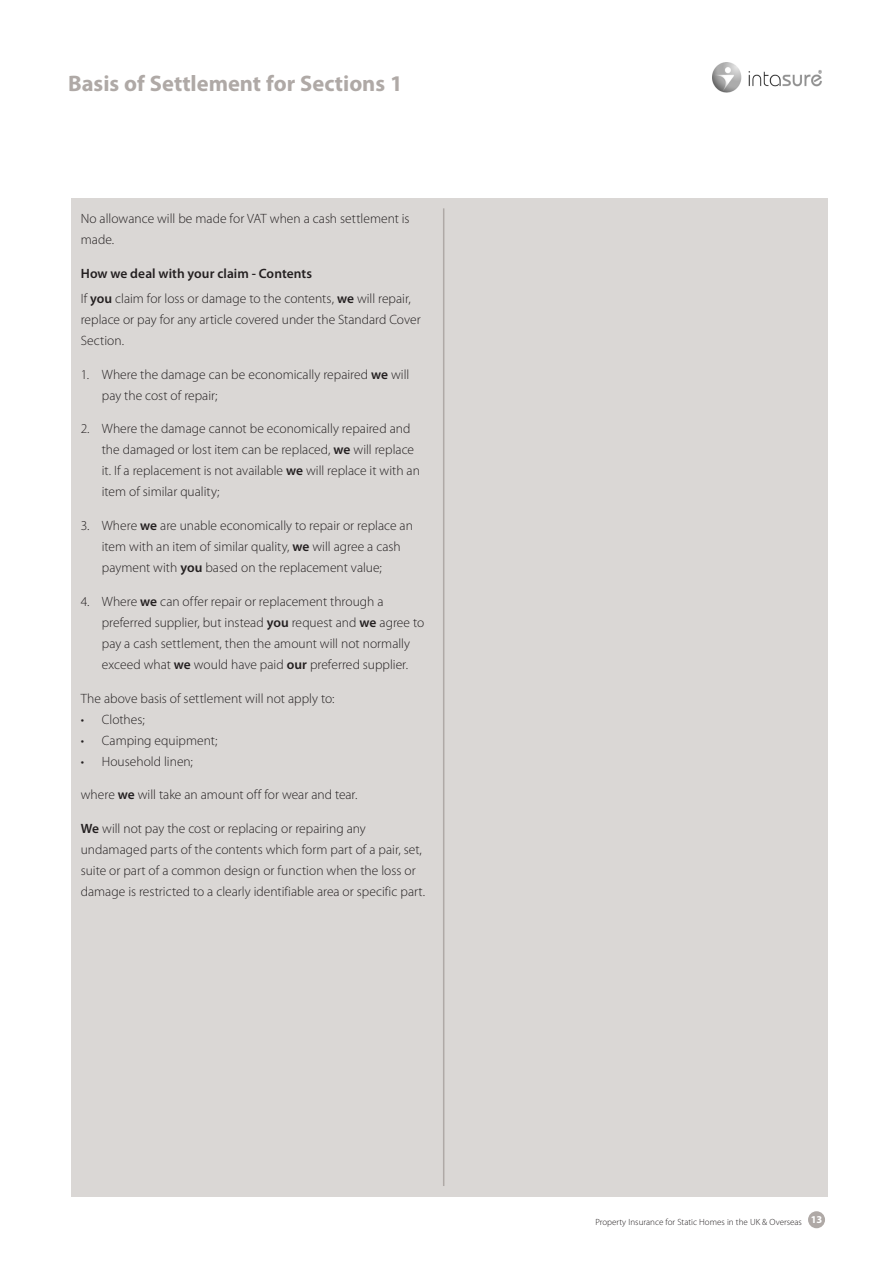
<style>
.page{position:relative;width:893px;height:1263px;background:#fff}
.page>*{position:absolute;margin:0;border:0;box-sizing:border-box;transform-origin:0 0}
.Headings{font:700 22.5px "Myriad Pro";color:#afa9a6}
.t1{font:300 13.5px/21px "Myriad Pro";color:#231f20}
.t2{font:600 13.5px "Myriad Pro";letter-spacing:.005em;color:#231f20}
.t3{font:300 9px "Myriad Pro";color:#231f20}
.s1{font-weight:600}
</style>
<div class="page">
<div style="left:808px;top:1211px;width:17px;height:17px;background:#afa9a6;border-radius:50%"></div>
<img style="left:713px;top:63px;width:109px;height:30px">
<div style="left:71px;top:198px;width:757px;height:998px;background:#dad7d5"></div>
<hr style="left:443px;top:208px;width:1px;height:978px;background:#afa9a6">
<p class="Headings" style="left:68px;top:69px;width:336px">Basis of Settlement for Sections 1</p>
<p class="t1" style="left:81px;top:208px;width:330px">No allowance will be made for VAT when a cash settlement is made.</p>
<p class="t2" style="left:81px;top:264px;width:233px">How we deal with your claim - Contents</p>
<p class="t1" style="left:81px;top:288px;width:341px">If <span class="s1">you</span> claim for loss or damage to the contents, <span class="s1">we</span> will repair, replace or pay for any article covered under the Standard Cover<br>Section.</p>
<p class="t1" style="left:102px;top:363px;width:309px;text-indent:-21px">1. Where the damage can be economically repaired <span class="s1">we</span> will pay the cost of repair;</p>
<p class="t1" style="left:102px;top:418px;width:320px;text-indent:-21px">2. Where the damage cannot be economically repaired and the damaged or lost item can be replaced, <span class="s1">we</span> will replace it. If a replacement is not available <span class="s1">we</span> will replace it with an item of similar quality;</p>
<p class="t1" style="left:102px;top:515px;width:313px;text-indent:-21px">3. Where <span class="s1">we</span> are unable economically to repair or replace an item with an item of similar quality, <span class="s1">we</span> will agree a cash payment with <span class="s1">you</span> based on the replacement value;</p>
<p class="t1" style="left:102px;top:591px;width:324px;text-indent:-21px">4. Where <span class="s1">we</span> can offer repair or replacement through a preferred supplier, but instead <span class="s1">you</span> request and <span class="s1">we</span> agree to pay a cash settlement, then the amount will not normally exceed what <span class="s1">we</span> would have paid <span class="s1">our</span> preferred supplier.</p>
<p class="t1" style="left:81px;top:687px;width:255px">The above basis of settlement will not apply to:</p>
<p class="t1" style="left:81px;top:708px;width:65px">• Clothes;</p>
<p class="t1" style="left:81px;top:729px;width:138px">• Camping equipment;</p>
<p class="t1" style="left:81px;top:750px;width:114px">• Household linen;</p>
<p class="t1" style="left:81px;top:784px;width:278px">where <span class="s1">we</span> will take an amount off for wear and tear.</p>
<p class="t1" style="left:81px;top:818px;width:346px"><span class="s1">We</span> will not pay the cost or replacing or repairing any undamaged parts of the contents which form part of a pair, set, suite or part of a common design or function when the loss or damage is restricted to a clearly identifiable area or specific part.</p>
<p class="t3" style="left:595px;top:1216px;width:228px">Property Insurance for Static Homes in the UK &amp; Overseas <sup>13</sup></p>
</div>
